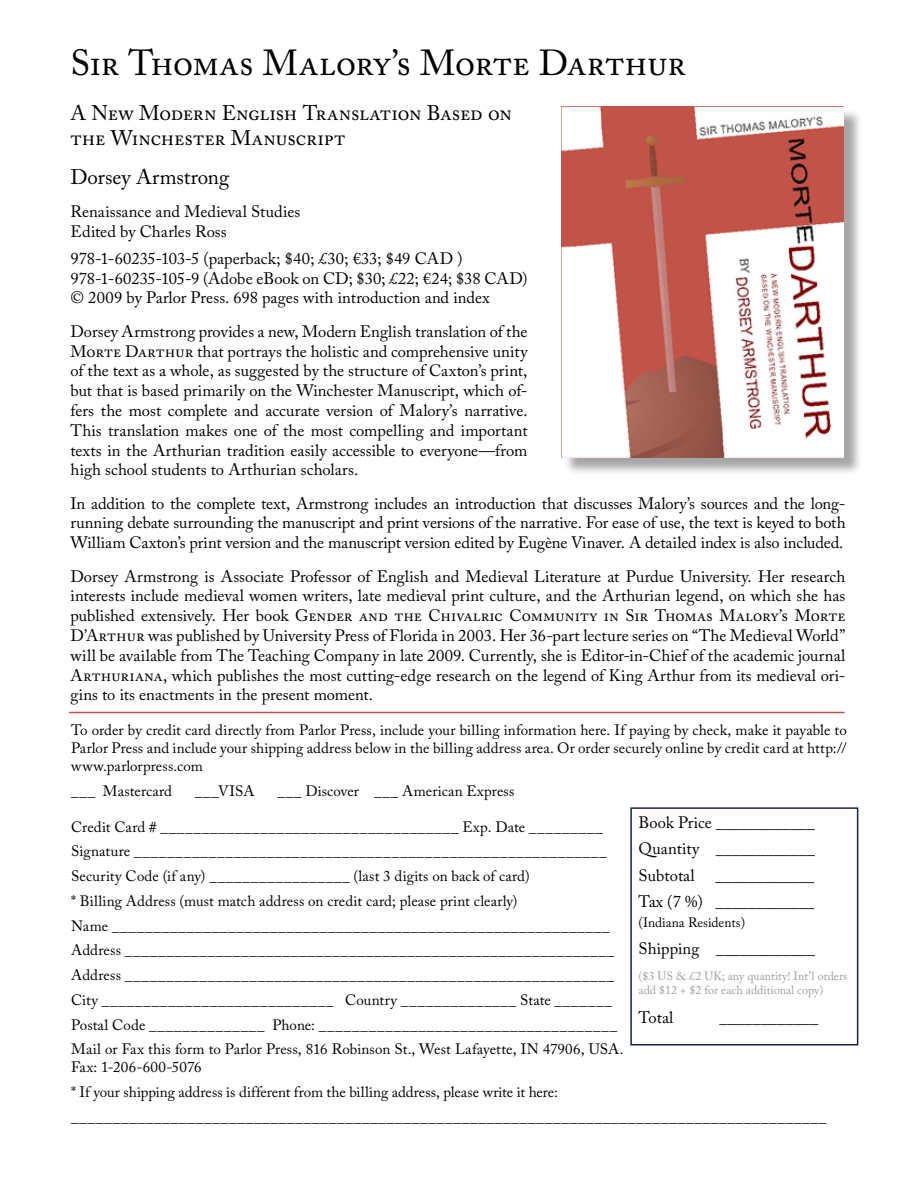
<style>
.page{position:relative;width:918px;height:1188px;background:#fff}
.page>*{position:absolute;margin:0;border:0;box-sizing:border-box;transform-origin:0 0}
.t1{font:36px "Adobe Caslon Pro";letter-spacing:-.01em;color:#000}
.t2{font:21px/25.2px "Adobe Caslon Pro";letter-spacing:-.01em;color:#000}
.t3{font:16.5px/19.8px "Adobe Caslon Pro";color:#000;text-align:justify}
.t4{font:15px/24.8px "Adobe Caslon Pro";color:#000}
.t5{font:13.5px "Adobe Caslon Pro";color:#000}
.t6{font:12px/14.4px "Adobe Caslon Pro";color:#9d9fa2}
</style>
<div class="page">
<hr style="left:69px;top:712px;width:776px;height:1px;background:#c25348">
<div style="left:630px;top:807px;width:228px;height:239px;border:2px solid #1b1f4f"></div>
<div style="left:564px;top:108px;width:298px;height:368px;background:#000;opacity:.35"></div>
<img style="left:561px;top:106px;width:283px;height:351px">
<h1 class="t1" style="left:70px;top:41px;width:617px">Sir Thomas Malory’s Morte Darthur</h1>
<p class="t2" style="left:70px;top:100px;width:443px">A New Modern English Translation Based on the Winchester Manuscript</p>
<p class="t2" style="left:70px;top:164px;width:160px">Dorsey Armstrong</p>
<p class="t3" style="left:70px;top:202px;width:231px">Renaissance and Medieval Studies<br>Edited by Charles Ross</p>
<p class="t3" style="left:70px;top:248px;width:459px;text-align:left">978-1-60235-103-5 (paperback; $40; £30; €33; $49 CAD )<br>978-1-60235-105-9 (Adobe eBook on CD; $30; £22; €24; $38 CAD) © 2009 by Parlor Press. 698 pages with introduction and index</p>
<p class="t3" style="left:70px;top:321px;width:459px">Dorsey Armstrong provides a new, Modern English translation of the Morte Darthur that portrays the holistic and comprehensive unity of the text as a whole, as suggested by the structure of Caxton’s print, but that is based primarily on the Winchester Manuscript, which of&shy;fers the most complete and accurate version of Malory’s narrative.<br>This translation makes one of the most compelling and important texts in the Arthurian tradition easily accessible to everyone—from high school students to Arthurian scholars.</p>
<p class="t3" style="left:70px;top:493px;width:777px">In addition to the complete text, Armstrong includes an introduction that discusses Malory’s sources and the long&shy;running debate surrounding the manuscript and print versions of the narrative. For ease of use, the text is keyed to both William Caxton’s print version and the manuscript version edited by Eugène Vinaver. A detailed index is also included.</p>
<p class="t3" style="left:70px;top:566px;width:777px">Dorsey Armstrong is Associate Professor of English and Medieval Literature at Purdue University. Her research interests include medieval women writers, late medieval print culture, and the Arthurian legend, on which she has published extensively. Her book Gender and the Chivalric Community in Sir Thomas Malory’s Morte D’Arthur was published by University Press of Florida in 2003. Her 36-part lecture series on “The Medieval World” will be available from The Teaching Company in late 2009. Currently, she is Editor-in-Chief of the academic journal Arthuriana, which publishes the most cutting-edge research on the legend of King Arthur from its medieval ori&shy;gins to its enactments in the present moment.</p>
<p class="t4" style="left:71px;top:721px;width:777px;line-height:18px;text-align:justify">To order by credit card directly from Parlor Press, include your billing information here. If paying by check, make it payable to Parlor Press and include your shipping address below in the billing address area. Or order securely online by credit card at http:// www.parlorpress.com</p>
<p class="t4" style="left:71px;top:778px;width:102px">___ Mastercard</p>
<p class="t4" style="left:195px;top:778px;width:61px">___VISA</p>
<p class="t4" style="left:277px;top:778px;width:238px">___ Discover ___ American Express</p>
<p class="t4" style="left:71px;top:814px;width:554px">Credit Card # ____________________________________ Exp. Date _________ Signature _________________________________________________________ Security Code (if any) _________________ (last 3 digits on back of card)<br>* Billing Address (must match address on credit card; please print clearly)<br>Name ____________________________________________________________ Address ___________________________________________________________ Address ___________________________________________________________ City ____________________________ Country ______________ State _______ Postal Code ______________ Phone: ____________________________________ Mail or Fax this form to Parlor Press, 816 Robinson St., West Lafayette, IN 47906, USA.</p>
<p class="t4" style="left:71px;top:1055px;width:757px">Fax: 1-206-600-5076<br>* If your shipping address is different from the billing address, please write it here: ___________________________________________________________________________________________</p>
<p class="t3" style="left:639px;top:809px;width:178px;line-height:26.5px">Book Price ____________ Quantity ____________ Subtotal</p>
<p class="t3" style="left:639px;top:862px;width:177px;line-height:26.5px;text-align:right">____________<br>Tax (7 %) ____________</p>
<p class="t5" style="left:639px;top:915px;width:108px">(Indiana Residents)</p>
<p class="t3" style="left:639px;top:938px;width:178px">Shipping ____________</p>
<p class="t6" style="left:639px;top:969px;width:210px">($3 US &amp; £2 UK; any quantity! Int’l orders add $12 + $2 for each additional copy)</p>
<p class="t3" style="left:639px;top:1007px;width:36px">Total</p>
<p class="t3" style="left:719px;top:1007px;width:100px">____________</p>
</div>
